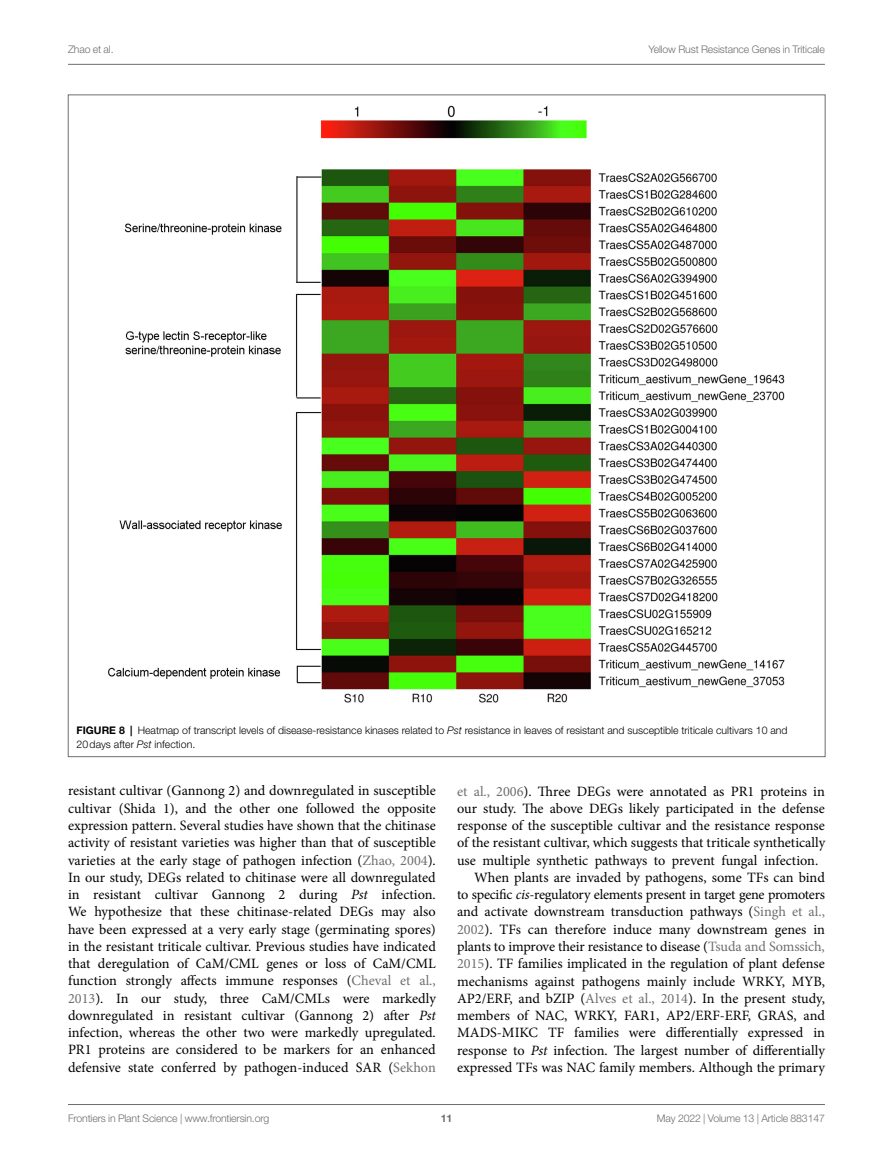
<style>
.page{position:relative;width:893px;height:1170px;background:#fff}
.page>*{position:absolute;margin:0;border:0;box-sizing:border-box;transform-origin:0 0}
.TEXT{font:14.25px/17.2px "Minion Pro";color:#000;text-align:justify}
.FIG_LEG{font:300 10.5px/14.2px "Helvetica Neue LT Std";color:#000}
.t1{font:300 10.5px "Helvetica Neue LT Std";letter-spacing:-.015em;color:#6d6e71}
.t2{font:700 10.5px "Helvetica Neue LT Std";color:#6d6e71}
.s1{font-weight:700}
.s2{font-style:italic}
.s3{color:#6d6e71}
</style>
<div class="page">
<hr style="left:68px;top:64px;width:757px;height:1px;background:#6d6e71">
<hr style="left:68px;top:1104px;width:757px;height:1px;background:#6d6e71">
<img style="left:108px;top:105px;width:677px;height:598px">
<p class="t1" style="left:68px;top:42px;width:47px">Zhao et al.</p>
<p class="t1" style="left:648px;top:42px;width:178px">Yellow Rust Resistance Genes in Triticale</p>
<p class="FIG_LEG" style="left:77px;top:722px;width:712px"><span class="s1">FIGURE 8 |</span> Heatmap of transcript levels of disease-resistance kinases related to <span class="s2">Pst</span> resistance in leaves of resistant and susceptible triticale cultivars 10 and<br>20days after <span class="s2">Pst</span> infection.</p>
<p class="TEXT" style="left:68px;top:782px;width:369px">resistant cultivar (Gannong 2) and downregulated in susceptible cultivar (Shida 1), and the other one followed the opposite expression pattern. Several studies have shown that the chitinase activity of resistant varieties was higher than that of susceptible varieties at the early stage of pathogen infection (<span class="s3">Zhao, 2004</span>).<br>In our study, DEGs related to chitinase were all downregulated in resistant cultivar Gannong 2 during <span class="s2">Pst</span> infection.<br>We hypothesize that these chitinase-related DEGs may also have been expressed at a very early stage (germinating spores) in the resistant triticale cultivar. Previous studies have indicated that deregulation of CaM/CML genes or loss of CaM/CML function strongly affects immune responses (<span class="s3">Cheval et al., 2013</span>). In our study, three CaM/CMLs were markedly downregulated in resistant cultivar (Gannong 2) after <span class="s2">Pst </span>infection, whereas the other two were markedly upregulated.<br>PR1 proteins are considered to be markers for an enhanced defensive state conferred by pathogen-induced SAR (<span class="s3">Sekhon</span></p>
<p class="TEXT" style="left:457px;top:782px;width:370px"><span class="s3">et al., 2006</span>). Three DEGs were annotated as PR1 proteins in our study. The above DEGs likely participated in the defense response of the susceptible cultivar and the resistance response of the resistant cultivar, which suggests that triticale synthetically use multiple synthetic pathways to prevent fungal infection.</p>
<p class="TEXT" style="left:457px;top:868px;width:369px;text-indent:17px">When plants are invaded by pathogens, some TFs can bind to specific <span class="s2">cis</span>-regulatory elements present in target gene promoters and activate downstream transduction pathways (<span class="s3">Singh et al., 2002</span>). TFs can therefore induce many downstream genes in plants to improve their resistance to disease (<span class="s3">Tsuda and Somssich, 2015</span>). TF families implicated in the regulation of plant defense mechanisms against pathogens mainly include WRKY, MYB, AP2/ERF, and bZIP (<span class="s3">Alves et al., 2014</span>). In the present study, members of NAC, WRKY, FAR1, AP2/ERF-ERF, GRAS, and MADS-MIKC TF families were differentially expressed in response to <span class="s2">Pst</span> infection. The largest number of differentially expressed TFs was NAC family members. Although the primary</p>
<p class="t1" style="left:68px;top:1111px;width:203px">Frontiers in Plant Science | www.frontiersin.org</p>
<p class="t2" style="left:441px;top:1111px;width:13px">11</p>
<p class="t1" style="left:657px;top:1111px;width:169px">May 2022 | Volume 13 | Article 883147</p>
</div>
